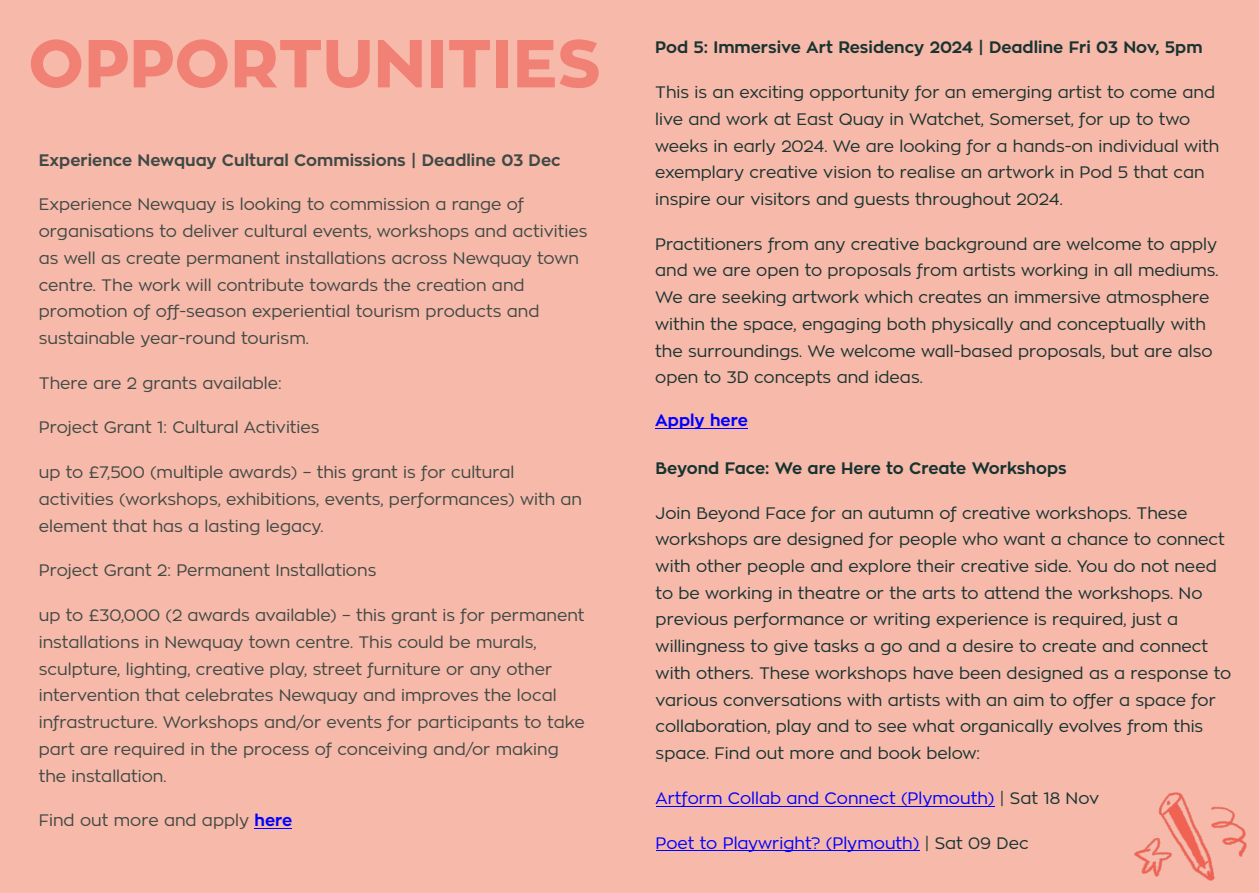
<style>
.page{position:relative;width:1259px;height:893px;background:#f7b9a9}
.page>*{position:absolute;margin:0;border:0;box-sizing:border-box;transform-origin:0 0}
.t1{font:800 67.2px "Zona Pro";color:#f18175}
.t2{font:16.5px/26.7px "Zona Pro";color:#3f4945}
.t3{font:16.5px/26.7px "Zona Pro";color:#193331}
.t4{font:16.5px/26.7px "Zona Pro";color:#163332}
.t5{font:16.5px "Zona Pro";color:#00f}
.t6{font:700 16.5px "Zona Pro";color:#193331}
.t7{font:700 16.5px "Zona Pro";color:#3f4945}
.t8{font:700 16.5px "Zona Pro";color:#163332}
.t9{font:700 16.5px "Zona Pro";color:#00f}
.s1{font-weight:700;color:#00f}
.s2{color:#163332}
</style>
<div class="page">
<img style="left:1134px;top:793px;width:113px;height:88px">
<hr style="left:254px;top:828px;width:38px;height:1px;background:#00f">
<hr style="left:655px;top:428px;width:93px;height:1px;background:#00f">
<hr style="left:655px;top:806px;width:339px;height:1px;background:#00f">
<hr style="left:655px;top:851px;width:264px;height:1px;background:#00f">
<h1 class="t1" style="left:28px;top:32px;width:574px">OPPORTUNITIES</h1>
<p class="t7" style="left:39px;top:152px;width:523px">Experience Newquay Cultural Commissions | Deadline 03 Dec</p>
<p class="t2" style="left:39px;top:192px;width:550px">Experience Newquay is looking to commission a range of organisations to deliver cultural events, workshops and activities as well as create permanent installations across Newquay town centre. The work will contribute towards the creation and promotion of off-season experiential tourism products and sustainable year-round tourism.</p>
<p class="t2" style="left:39px;top:370px;width:244px">There are 2 grants available:</p>
<p class="t2" style="left:39px;top:415px;width:282px">Project Grant 1: Cultural Activities</p>
<p class="t2" style="left:39px;top:459px;width:545px">up to £7,500 (multiple awards) – this grant is for cultural activities (workshops, exhibitions, events, performances) with an element that has a lasting legacy.</p>
<p class="t2" style="left:39px;top:558px;width:339px">Project Grant 2: Permanent Installations</p>
<p class="t2" style="left:39px;top:602px;width:547px">up to £30,000 (2 awards available) – this grant is for permanent installations in Newquay town centre. This could be murals, sculpture, lighting, creative play, street furniture or any other intervention that celebrates Newquay and improves the local infrastructure. Workshops and/or events for participants to take part are required in the process of conceiving and/or making the installation.</p>
<p class="t2" style="left:39px;top:807px;width:255px">Find out more and apply <span class="s1">here</span></p>
<p class="t6" style="left:655px;top:40px;width:549px">Pod 5: Immersive Art Residency 2024 | Deadline Fri 03 Nov, 5pm</p>
<p class="t3" style="left:655px;top:79px;width:565px">This is an exciting opportunity for an emerging artist to come and live and work at East Quay in Watchet, Somerset, for up to two weeks in early 2024. We are looking for a hands-on individual with exemplary creative vision to realise an artwork in Pod 5 that can inspire our visitors and guests throughout 2024.</p>
<p class="t3" style="left:655px;top:231px;width:565px">Practitioners from any creative background are welcome to apply and we are open to proposals from artists working in all mediums.<br>We are seeking artwork which creates an immersive atmosphere within the space, engaging both physically and conceptually with the surroundings. We welcome wall-based proposals, but are also open to 3D concepts and ideas.</p>
<p class="t9" style="left:655px;top:413px;width:94px">Apply here</p>
<p class="t8" style="left:655px;top:460px;width:412px">Beyond Face: We are Here to Create Workshops</p>
<p class="t4" style="left:655px;top:500px;width:577px">Join Beyond Face for an autumn of creative workshops. These workshops are designed for people who want a chance to connect with other people and explore their creative side. You do not need to be working in theatre or the arts to attend the workshops. No previous performance or writing experience is required, just a willingness to give tasks a go and a desire to create and connect with others. These workshops have been designed as a response to various conversations with artists with an aim to offer a space for collaboration, play and to see what organically evolves from this space. Find out more and book below:</p>
<p class="t5" style="left:655px;top:790px;width:445px">Artform Collab and Connect (Plymouth) <span class="s2">| Sat 18 Nov</span></p>
<p class="t5" style="left:655px;top:835px;width:374px">Poet to Playwright? (Plymouth) <span class="s2">| Sat 09 Dec</span></p>
</div>
